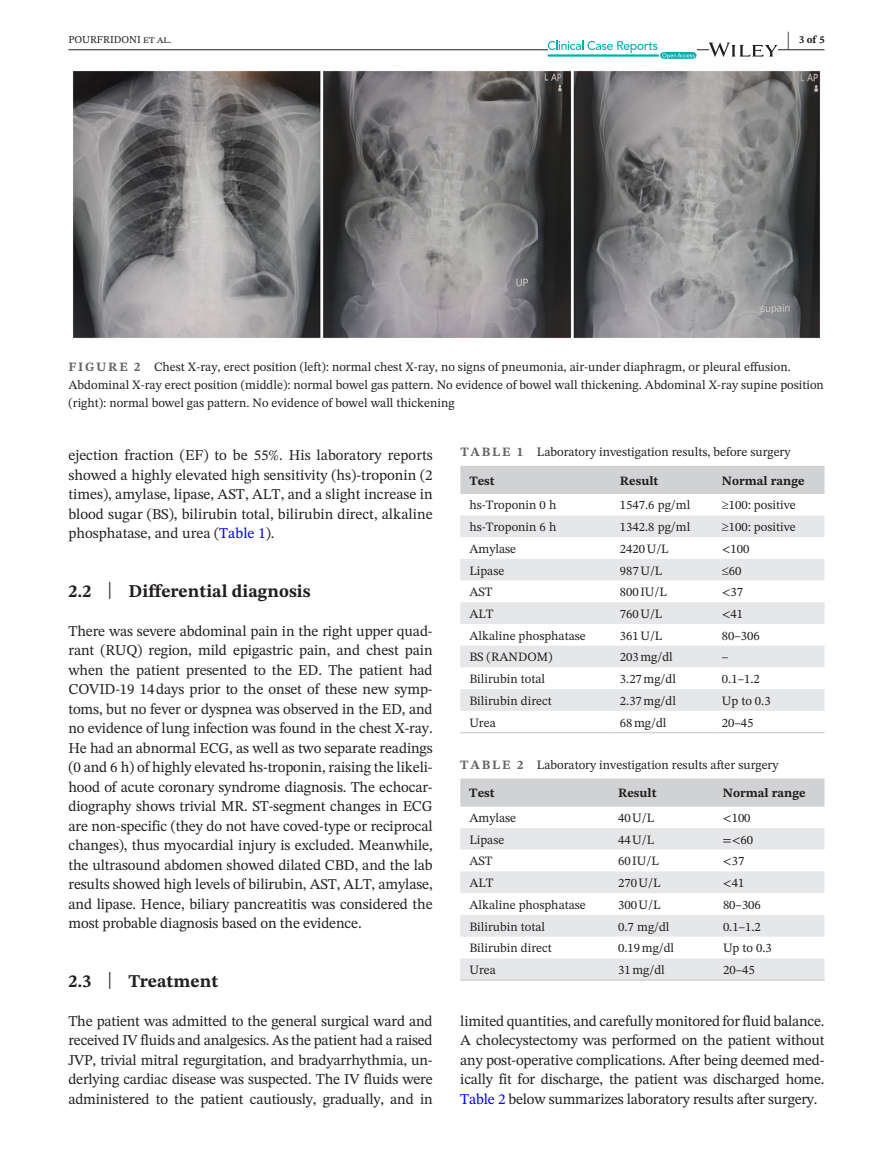
<style>
.page{position:relative;width:893px;height:1174px;background:#fff}
.page>*{position:absolute;margin:0;border:0;box-sizing:border-box;transform-origin:0 0}
.t1{font:700 21px "STIX Two Text";color:#231f20;scale:.42 1}
.t2{font:700 18px "STIX Two Text";color:#231f20}
.t3{font:15px/19.5px "STIX Two Text";letter-spacing:-.01em;color:#231f20;text-align:justify}
.t4{font:12.75px/18px "STIX Two Text";color:#231f20}
.t5{font:700 12.75px "STIX Two Text";color:#231f20}
.t6{font:12.75px "STIX";color:#231f20}
.t7{font:10.5px "STIX Two Text";color:#231f20}
.t8{font:700 10.5px "STIX Two Text";color:#231f20}
.s1{font-weight:700;color:#636366}
.s2{font-family:"STIX"}
.s3{font-family:"STIX Two Text"}
.s4{color:#00f}
.s5{font-weight:400;font-size:23.7px}
</style>
<div class="page">
<hr style="left:68px;top:49px;width:756px;height:1px;background:#231f20">
<svg style="left:548px;top:41px;width:148px;height:18px"></svg>
<svg style="left:709px;top:43px;width:68px;height:14px"></svg>
<img style="left:73px;top:70px;width:747px;height:268px">
<div style="left:460px;top:466px;width:364px;height:28px;background:#d1d2d4"></div>
<svg style="left:460px;top:515px;width:364px;height:196px;fill:#e6e7e9"></svg>
<hr style="left:460px;top:732px;width:151px;height:1px;background:#d1d2d4">
<hr style="left:611px;top:732px;width:102px;height:1px;background:#d1d2d4">
<hr style="left:713px;top:732px;width:111px;height:1px;background:#d1d2d4">
<div style="left:460px;top:778px;width:364px;height:28px;background:#d1d2d4"></div>
<svg style="left:460px;top:828px;width:364px;height:151px;fill:#e6e7e9"></svg>
<hr style="left:460px;top:979px;width:149px;height:1px;background:#d1d2d4">
<hr style="left:609px;top:979px;width:105px;height:1px;background:#d1d2d4">
<hr style="left:714px;top:979px;width:110px;height:1px;background:#d1d2d4">
<h1 class="t1" style="left:787px;top:24px;width:8px">|</h1>
<p class="t7" style="left:68px;top:32px;width:104px">POURFRIDONI et al.</p>
<p class="t8" style="left:799px;top:32px;width:27px">3 of 5</p>
<p class="t4" style="left:68px;top:357px;width:757px"><span class="s1">FIGURE 2</span> Chest X-ray, erect position (left): normal chest X-ray, no signs of pneumonia, air-under diaphragm, or pleural effusion.<br>Abdominal X-ray erect position (middle): normal bowel gas pattern. No evidence of bowel wall thickening. Abdominal X-ray supine position (right): normal bowel gas pattern. No evidence of bowel wall thickening</p>
<p class="t4" style="left:460px;top:443px;width:332px"><span class="s1">TABLE 1</span> Laboratory investigation results, before surgery</p>
<p class="t5" style="left:469px;top:471px;width:27px">Test</p>
<p class="t5" style="left:620px;top:471px;width:40px">Result</p>
<p class="t5" style="left:722px;top:471px;width:84px">Normal range</p>
<p class="t4" style="left:469px;top:496px;width:89px">hs-Troponin 0 h</p>
<p class="t4" style="left:620px;top:496px;width:72px">1547.6 pg/ml</p>
<p class="t4" style="left:722px;top:496px;width:75px">≥100: positive</p>
<p class="t4" style="left:469px;top:518px;width:89px">hs-Troponin 6 h</p>
<p class="t4" style="left:620px;top:518px;width:72px">1342.8 pg/ml</p>
<p class="t4" style="left:722px;top:518px;width:75px">≥100: positive</p>
<p class="t4" style="left:469px;top:539px;width:48px">Amylase</p>
<p class="t4" style="left:620px;top:539px;width:50px">2420U/L</p>
<p class="t4" style="left:722px;top:539px;width:29px"><span class="s2">&lt;</span>100</p>
<p class="t4" style="left:469px;top:561px;width:37px">Lipase</p>
<p class="t4" style="left:620px;top:561px;width:44px">987U/L</p>
<p class="t4" style="left:722px;top:561px;width:21px">≤60</p>
<p class="t4" style="left:469px;top:583px;width:25px">AST</p>
<p class="t4" style="left:620px;top:583px;width:49px">800 IU/L</p>
<p class="t4" style="left:722px;top:583px;width:23px"><span class="s2">&lt;</span>37</p>
<p class="t4" style="left:469px;top:604px;width:26px">ALT</p>
<p class="t4" style="left:620px;top:604px;width:44px">760U/L</p>
<p class="t4" style="left:722px;top:604px;width:23px"><span class="s2">&lt;</span>41</p>
<p class="t4" style="left:469px;top:626px;width:118px">Alkaline phosphatase</p>
<p class="t4" style="left:620px;top:626px;width:44px">361U/L</p>
<p class="t4" style="left:722px;top:626px;width:39px">80–306</p>
<p class="t4" style="left:469px;top:648px;width:85px">BS (RANDOM)</p>
<p class="t4" style="left:620px;top:648px;width:54px">203mg/dl</p>
<p class="t4" style="left:722px;top:648px;width:8px">–</p>
<p class="t4" style="left:469px;top:670px;width:77px">Bilirubin total</p>
<p class="t4" style="left:620px;top:670px;width:58px">3.27mg/dl</p>
<p class="t4" style="left:722px;top:670px;width:39px">0.1–1.2</p>
<p class="t4" style="left:469px;top:691px;width:84px">Bilirubin direct</p>
<p class="t4" style="left:620px;top:691px;width:58px">2.37mg/dl</p>
<p class="t4" style="left:722px;top:691px;width:50px">Up to 0.3</p>
<p class="t4" style="left:469px;top:713px;width:28px">Urea</p>
<p class="t4" style="left:620px;top:713px;width:48px">68mg/dl</p>
<p class="t4" style="left:722px;top:713px;width:33px">20–45</p>
<p class="t4" style="left:460px;top:755px;width:320px"><span class="s1">TABLE 2</span> Laboratory investigation results after surgery</p>
<p class="t5" style="left:469px;top:784px;width:27px">Test</p>
<p class="t5" style="left:618px;top:784px;width:40px">Result</p>
<p class="t5" style="left:723px;top:784px;width:84px">Normal range</p>
<p class="t4" style="left:469px;top:808px;width:48px">Amylase</p>
<p class="t4" style="left:618px;top:808px;width:38px">40U/L</p>
<p class="t4" style="left:723px;top:808px;width:29px"><span class="s2">&lt;</span>100</p>
<p class="t4" style="left:469px;top:830px;width:37px">Lipase</p>
<p class="t4" style="left:618px;top:830px;width:38px">44U/L</p>
<p class="t6" style="left:723px;top:830px;width:32px">=&lt;<span class="s3">60</span></p>
<p class="t4" style="left:469px;top:852px;width:25px">AST</p>
<p class="t4" style="left:618px;top:852px;width:42px">60 IU/L</p>
<p class="t4" style="left:723px;top:852px;width:23px"><span class="s2">&lt;</span>37</p>
<p class="t4" style="left:469px;top:874px;width:26px">ALT</p>
<p class="t4" style="left:618px;top:874px;width:44px">270U/L</p>
<p class="t4" style="left:723px;top:874px;width:23px"><span class="s2">&lt;</span>41</p>
<p class="t4" style="left:469px;top:895px;width:118px">Alkaline phosphatase</p>
<p class="t4" style="left:618px;top:895px;width:44px">300U/L</p>
<p class="t4" style="left:723px;top:895px;width:39px">80–306</p>
<p class="t4" style="left:469px;top:917px;width:77px">Bilirubin total</p>
<p class="t4" style="left:618px;top:917px;width:53px">0.7 mg/dl</p>
<p class="t4" style="left:723px;top:917px;width:39px">0.1–1.2</p>
<p class="t4" style="left:469px;top:939px;width:84px">Bilirubin direct</p>
<p class="t4" style="left:618px;top:939px;width:58px">0.19mg/dl</p>
<p class="t4" style="left:723px;top:939px;width:50px">Up to 0.3</p>
<p class="t4" style="left:469px;top:960px;width:28px">Urea</p>
<p class="t4" style="left:618px;top:960px;width:48px">31mg/dl</p>
<p class="t4" style="left:723px;top:960px;width:33px">20–45</p>
<p class="t3" style="left:68px;top:445px;width:366px">ejection fraction (EF) to be 55%. His laboratory reports showed a highly elevated high sensitivity (hs)-troponin (2 times), amylase, lipase, AST, ALT, and a slight increase in blood sugar (BS), bilirubin total, bilirubin direct, alkaline phosphatase, and urea (<span class="s4">Table 1</span>).</p>
<p class="t2" style="left:68px;top:578px;width:244px">2.2 <span class="s5">|</span> Differential diagnosis</p>
<p class="t3" style="left:68px;top:621px;width:366px">There was severe abdominal pain in the right upper quad&shy;rant (RUQ) region, mild epigastric pain, and chest pain when the patient presented to the ED. The patient had COVID-19 14days prior to the onset of these new symp&shy;toms, but no fever or dyspnea was observed in the ED, and no evidence of lung infection was found in the chest X-ray.<br>He had an abnormal ECG, as well as two separate readings (0 and 6 h) of highly elevated hs-troponin, raising the likeli&shy;hood of acute coronary syndrome diagnosis. The echocar&shy;diography shows trivial MR. ST-segment changes in ECG are non-specific (they do not have coved-type or reciprocal changes), thus myocardial injury is excluded. Meanwhile, the ultrasound abdomen showed dilated CBD, and the lab results showed high levels of bilirubin, AST, ALT, amylase, and lipase. Hence, biliary pancreatitis was considered the most probable diagnosis based on the evidence.</p>
<p class="t2" style="left:68px;top:968px;width:151px">2.3 <span class="s5">|</span> Treatment</p>
<p class="t3" style="left:68px;top:1011px;width:366px">The patient was admitted to the general surgical ward and received IV fluids and analgesics. As the patient had a raised JVP, trivial mitral regurgitation, and bradyarrhythmia, un&shy;derlying cardiac disease was suspected. The IV fluids were administered to the patient cautiously, gradually, and in</p>
<p class="t3" style="left:460px;top:1011px;width:366px">limited quantities, and carefully monitored for fluid balance.<br>A cholecystectomy was performed on the patient without any post-operative complications. After being deemed med&shy;ically fit for discharge, the patient was discharged home.<br><span class="s4">Table 2</span> below summarizes laboratory results after surgery.</p>
</div>
